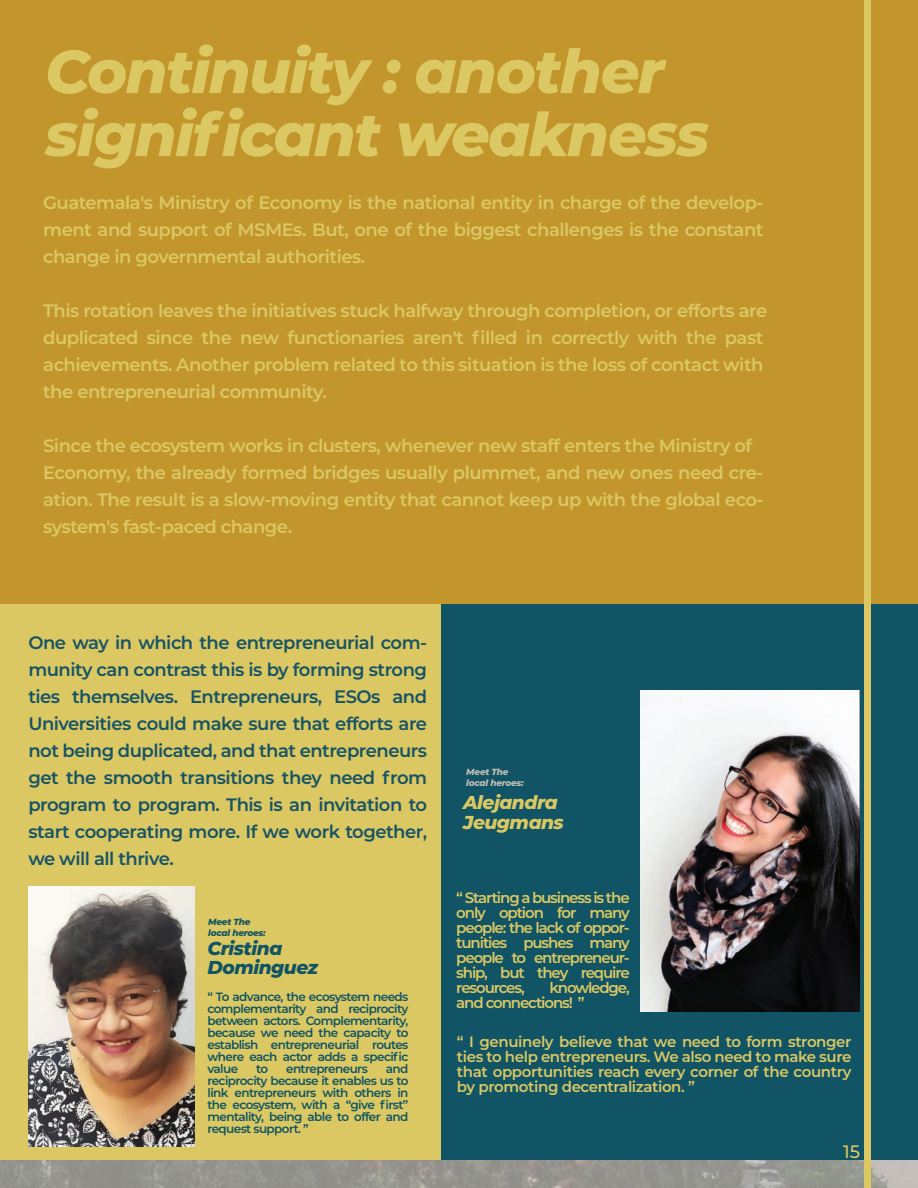
<style>
.page{position:relative;width:918px;height:1188px;background:#fff}
.page>*{position:absolute;margin:0;border:0;box-sizing:border-box;transform-origin:0 0}
.t1{font:italic 800 60.45px/63.2px "Montserrat";letter-spacing:-.025em;color:#dbc863}
.t2{font:italic 800 18.75px/19.5px "Montserrat";letter-spacing:-.025em;color:#105465}
.t3{font:italic 800 18.75px/19.5px "Montserrat";letter-spacing:-.025em;color:#dbc863}
.t4{font:600 18px/27px "Montserrat";letter-spacing:-.025em;color:#dbc863}
.t5{font:600 18px/27px "Montserrat";letter-spacing:-.025em;color:#175365;text-align:justify}
.t6{font:500 18px "Montserrat";color:#dbc863}
.t7{font:600 15px/15px "Montserrat";letter-spacing:-.075em;color:#dbc863;text-align:justify}
.t8{font:600 12px/12px "Montserrat";letter-spacing:-.05em;color:#105465;text-align:justify}
.t9{font:italic 800 8.85px/10.6px "Montserrat";letter-spacing:-.025em;color:#c1bcb3}
.t10{font:italic 800 8.85px/10.6px "Montserrat";letter-spacing:-.025em;color:#105465}
</style>
<div class="page">
<svg style="left:0;top:1160px;width:918px;height:28px;background:#989790"></svg>
<div style="left:0;top:0;width:918px;height:606px;background:#c2962c"></div>
<div style="left:438px;top:605px;width:480px;height:555px;background:#105465"></div>
<div style="left:864px;top:0;width:6px;height:1188px;background:#dbc863"></div>
<div style="left:0;top:604px;width:441px;height:556px;background:#dbc863"></div>
<img style="left:28px;top:886px;width:166px;height:261px">
<img style="left:641px;top:690px;width:218px;height:322px">
<h1 class="t1" style="left:45px;top:37px;width:666px">Continuity : another significant weakness</h1>
<p class="t4" style="left:43px;top:188px;width:722px;text-align:justify">Guatemala's Ministry of Economy is the national entity in charge of the develop&shy;ment and support of MSMEs. But, one of the biggest challenges is the constant change in governmental authorities.</p>
<p class="t4" style="left:43px;top:296px;width:726px">This rotation leaves the initiatives stuck halfway through completion, or efforts are duplicated since the new functionaries aren't filled in correctly with the past achievements. Another problem related to this situation is the loss of contact with the entrepreneurial community.</p>
<p class="t4" style="left:43px;top:431px;width:722px">Since the ecosystem works in clusters, whenever new staff enters the Ministry of Economy, the already formed bridges usually plummet, and new ones need cre&shy;ation. The result is a slow-moving entity that cannot keep up with the global eco&shy;system's fast-paced change.</p>
<p class="t5" style="left:28px;top:629px;width:400px">One way in which the entrepreneurial com&shy;munity can contrast this is by forming strong ties themselves. Entrepreneurs, ESOs and Universities could make sure that efforts are not being duplicated, and that entrepreneurs get the smooth transitions they need from program to program. This is an invitation to start cooperating more. If we work together, we will all thrive.</p>
<p class="t10" style="left:208px;top:916px;width:59px">Meet The local heroes:</p>
<p class="t2" style="left:208px;top:937px;width:112px">Cristina<br>Dominguez</p>
<p class="t8" style="left:207px;top:990px;width:202px">“ To advance, the ecosystem needs complementarity and reciprocity between actors. Complementarity, because we need the capacity to establish entrepreneurial routes where each actor adds a specific value</p>
<p class="t8" style="left:207px;top:1062px;width:202px;text-indent:178px">and reciprocity because it enables us to link entrepreneurs with others in the ecosystem, with a “give first” mentality, being able to offer and request support. ”</p>
<p class="t8" style="left:256px;top:1062px;width:14px">to</p>
<p class="t8" style="left:286px;top:1062px;width:83px">entrepreneurs</p>
<p class="t9" style="left:466px;top:766px;width:59px">Meet The local heroes:</p>
<p class="t3" style="left:463px;top:792px;width:102px">Alejandra<br>Jeugmans</p>
<p class="t7" style="left:456px;top:889px;width:175px">“ Starting a business is the only option for many people: the lack of oppor&shy;tunities pushes many people to entrepreneur&shy;ship, but they require resources,</p>
<p class="t7" style="left:456px;top:979px;width:175px;text-indent:93px">knowledge, and connections! ”</p>
<p class="t7" style="left:457px;top:1033px;width:396px">“ I genuinely believe that we need to form stronger ties to help entrepreneurs. We also need to make sure that opportunities reach every corner of the country by promoting decentralization. ”</p>
<p class="t6" style="left:843px;top:1139px;width:18px">15</p>
</div>
